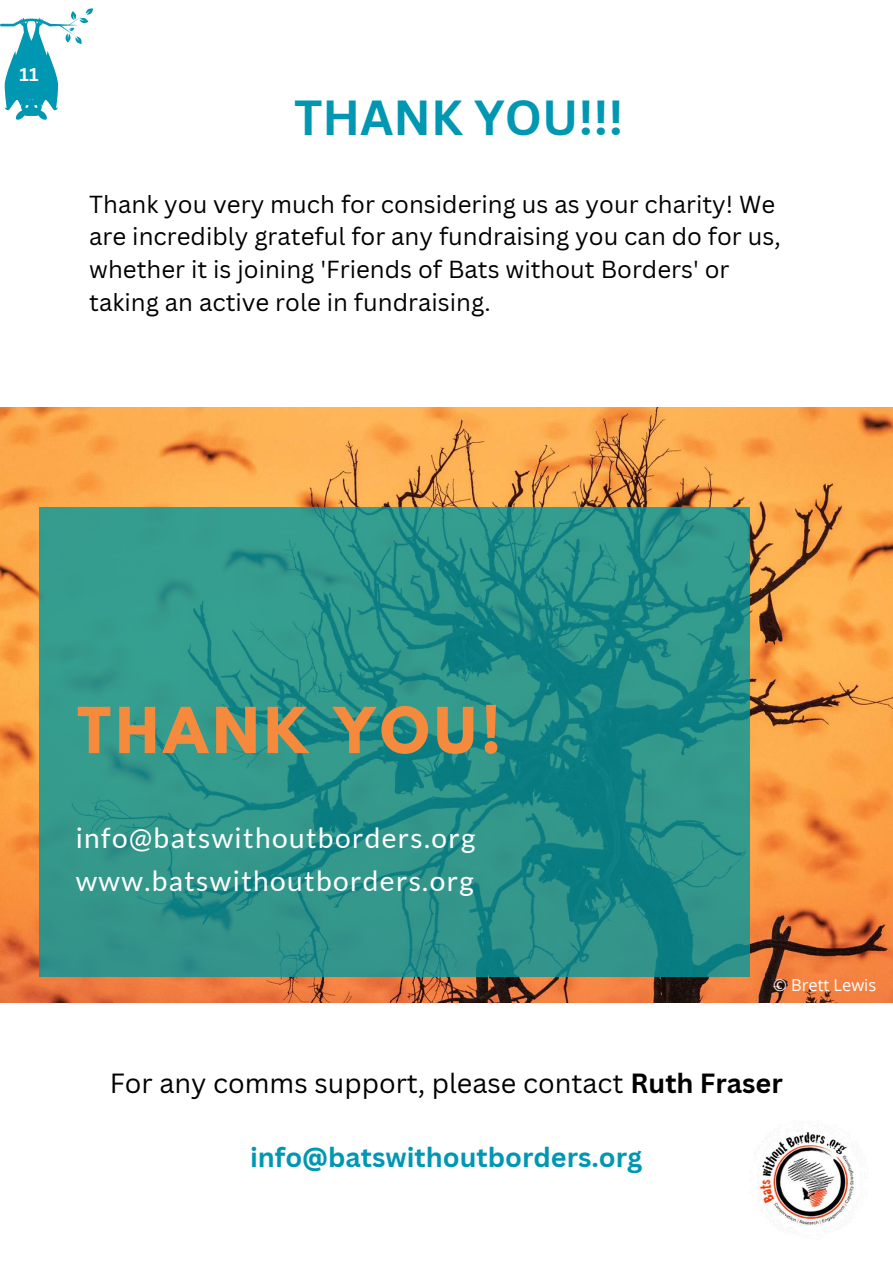
<style>
.page{position:relative;width:893px;height:1264px;background:#fff}
.page>*{position:absolute;margin:0;border:0;box-sizing:border-box;transform-origin:0 0}
.t1{font:700 56.1px "League Spartan";letter-spacing:.09em;color:#f58a3d}
.t2{font:700 48px "Canva Sans";color:#0097b2}
.t3{font:28.05px/43.8px "Lato";letter-spacing:.05em;color:#fff}
.t4{font:27px "Canva Sans";color:#000}
.t5{font:700 27px "Canva Sans";color:#0097b2}
.t6{font:24px/32.5px "Canva Sans";color:#000}
.t7{font:700 18px "Canva Sans";color:#fff}
.t8{font:16.5px "Open Sans";color:#fff}
.s1{font-weight:700}
</style>
<div class="page">
<svg style="left:0;top:8px;width:93px;height:112px"></svg>
<img style="left:0;top:408px;width:892px;height:594px">
<svg style="left:39px;top:507px;width:710px;height:469px;background:#2a9289"></svg>
<img style="left:757px;top:1125px;width:109px;height:114px">
<p class="t7" style="left:20px;top:62px;width:20px">11</p>
<h2 class="t2" style="left:294px;top:84px;width:331px">THANK YOU!!!</h2>
<p class="t6" style="left:89px;top:187px;width:693px">Thank you very much for considering us as your charity! We are incredibly grateful for any fundraising you can do for us, whether it is joining 'Friends of Bats without Borders' or taking an active role in fundraising.</p>
<h1 class="t1" style="left:77px;top:702px;width:425px">THANK YOU!</h1>
<p class="t3" style="left:76px;top:814px;width:401px">info@batswithoutborders.org www.batswithoutborders.org</p>
<p class="t8" style="left:773px;top:973px;width:105px">© Brett Lewis</p>
<p class="t4" style="left:110px;top:1063px;width:674px">For any comms support, please contact <span class="s1">Ruth Fraser</span></p>
<p class="t5" style="left:250px;top:1137px;width:393px">info@batswithoutborders.org</p>
</div>
